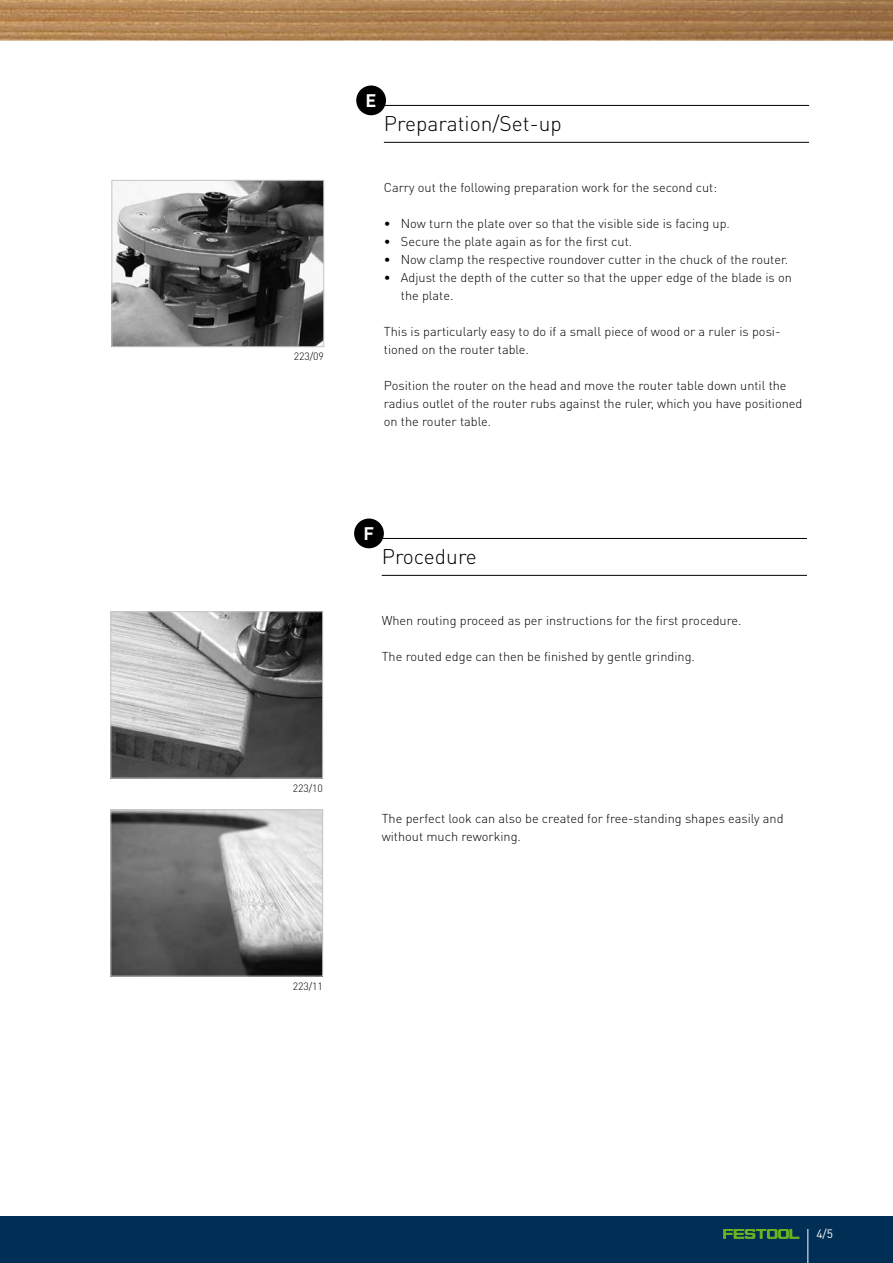
<style>
.page{position:relative;width:893px;height:1263px;background:#fff}
.page>*{position:absolute;margin:0;border:0;box-sizing:border-box;transform-origin:0 0}
.t1{font:300 21px "DIN Pro";color:#000}
.t2{font:700 18px "DIN Pro";color:#fff}
.t3{font:300 12.75px/18px "DIN Pro";color:#000}
.t4{font:12px "DIN Pro";color:#fff}
.t5{font:300 10.5px "DIN Pro";letter-spacing:-.005em;color:#000}
</style>
<div class="page">
<div style="left:0;top:1216px;width:893px;height:47px;background:#002e54"></div>
<img style="left:0;top:0;width:893px;height:41px">
<svg style="left:723px;top:1229px;width:76px;height:10px"></svg>
<hr style="left:807px;top:1229px;width:1px;height:34px;background:#fff">
<img style="left:114px;top:182px;width:208px;height:163px">
<div style="left:112px;top:180px;width:212px;height:167px;border:1px solid #c5c6c8"></div>
<img style="left:112px;top:613px;width:209px;height:163px">
<div style="left:110px;top:611px;width:213px;height:167px;border:1px solid #c5c6c8"></div>
<img style="left:112px;top:811px;width:209px;height:163px">
<div style="left:110px;top:809px;width:213px;height:167px;border:1px solid #c5c6c8"></div>
<div style="left:356px;top:85px;width:30px;height:30px;background:#000;border-radius:50%"></div>
<hr style="left:384px;top:105px;width:425px;height:1px;background:#000">
<hr style="left:384px;top:142px;width:425px;height:1px;background:#000">
<div style="left:354px;top:518px;width:30px;height:30px;background:#000;border-radius:50%"></div>
<hr style="left:382px;top:538px;width:425px;height:1px;background:#000">
<hr style="left:382px;top:575px;width:425px;height:1px;background:#000">
<p class="t5" style="left:294px;top:349px;width:32px">223/09</p>
<h2 class="t2" style="left:365px;top:88px;width:12px">E</h2>
<h1 class="t1" style="left:384px;top:109px;width:179px">Preparation/Set-up</h1>
<p class="t3" style="left:384px;top:178px;width:335px">Carry out the following preparation work for the second cut:</p>
<p class="t3" style="left:384px;top:214px;width:348px">• Now turn the plate over so that the visible side is facing up.</p>
<p class="t3" style="left:384px;top:232px;width:250px">• Secure the plate again as for the first cut.</p>
<p class="t3" style="left:384px;top:250px;width:406px">• Now clamp the respective roundover cutter in the chuck of the router.</p>
<p class="t3" style="left:401px;top:268px;width:393px;text-indent:-17px">• Adjust the depth of the cutter so that the upper edge of the blade is on the plate.</p>
<p class="t3" style="left:384px;top:322px;width:398px">This is particularly easy to do if a small piece of wood or a ruler is posi&shy;tioned on the router table.</p>
<p class="t3" style="left:384px;top:376px;width:420px">Position the router on the head and move the router table down until the radius outlet of the router rubs against the ruler, which you have positioned on the router table.</p>
<h2 class="t2" style="left:363px;top:521px;width:12px">F</h2>
<h1 class="t1" style="left:382px;top:542px;width:97px">Procedure</h1>
<p class="t3" style="left:382px;top:611px;width:361px">When routing proceed as per instructions for the first procedure.</p>
<p class="t3" style="left:382px;top:647px;width:315px">The routed edge can then be finished by gentle grinding.</p>
<p class="t5" style="left:293px;top:781px;width:32px">223/10</p>
<p class="t3" style="left:382px;top:809px;width:403px">The perfect look can also be created for free-standing shapes easily and without much reworking.</p>
<p class="t5" style="left:293px;top:979px;width:32px">223/11</p>
<p class="t4" style="left:816px;top:1225px;width:18px">4/5</p>
</div>
